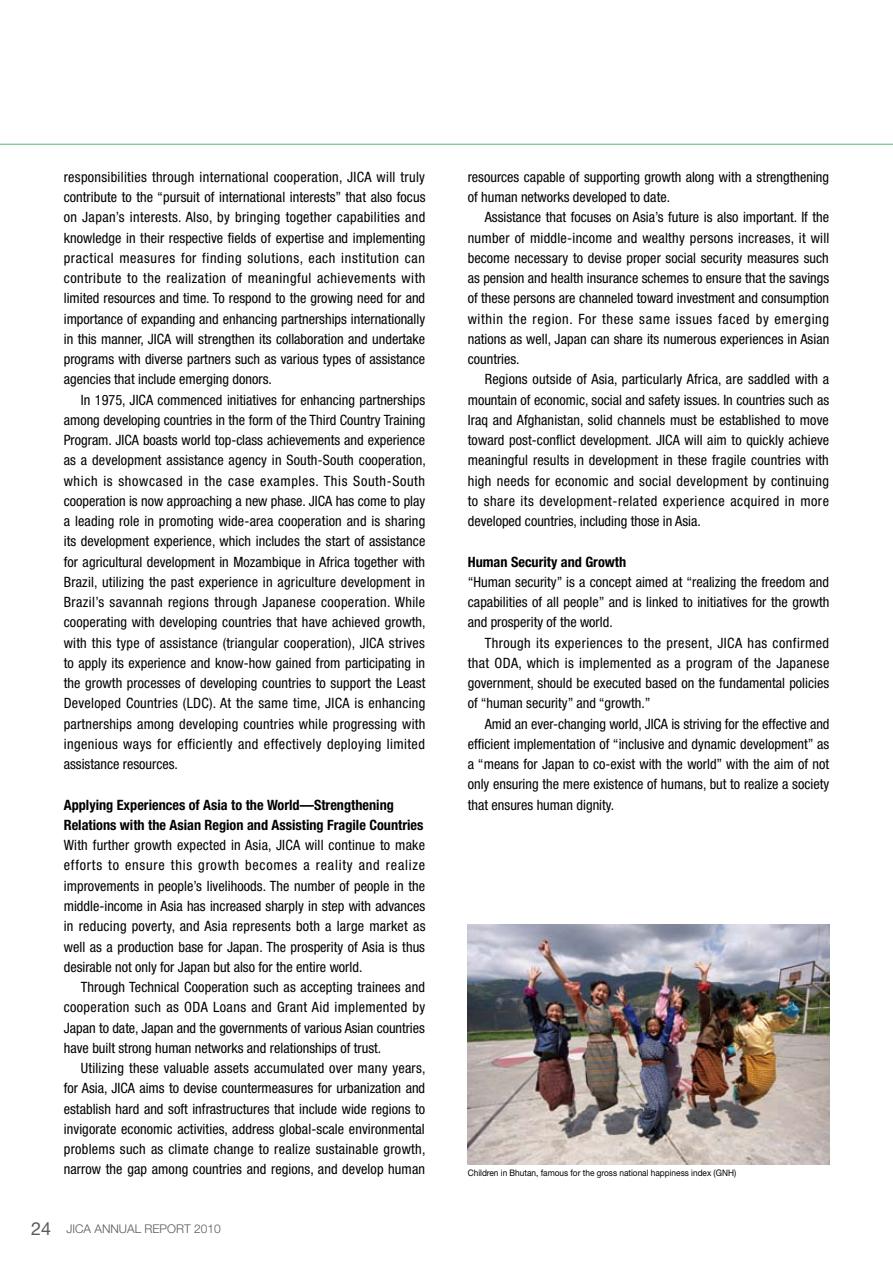
<style>
.page{position:relative;width:893px;height:1263px;background:#fff}
.page>*{position:absolute;margin:0;border:0;box-sizing:border-box;transform-origin:0 0}
.t1{font:condensed 14.25px "Helvetica Neue LT Std";letter-spacing:.005em;color:#000}
.t2{font:condensed 14.25px "Helvetica Neue LT Std";letter-spacing:.025em;color:#000}
.t3{font:700 condensed 14.25px "Helvetica Neue LT Std";color:#000}
.t4{font:condensed 14.25px "Helvetica Neue LT Std";letter-spacing:.035em;color:#000}
.t5{font:condensed 14.25px "Helvetica Neue LT Std";letter-spacing:.03em;color:#000}
.t6{font:condensed 14.25px "Helvetica Neue LT Std";letter-spacing:.045em;color:#000}
.t7{font:condensed 14.25px "Helvetica Neue LT Std";letter-spacing:.04em;color:#000}
.t8{font:condensed 14.25px "Helvetica Neue LT Std";letter-spacing:.055em;color:#000}
.t9{font:300 12px "Helvetica Neue LT Std";color:#595757}
.t10{font:9px "Helvetica Neue LT Std";color:#000;scale:.92 1}
.s1{font-weight:400;font-size:18px}
</style>
<div class="page">
<hr style="left:0;top:144px;width:893px;height:1px;background:#55b879">
<img style="left:468px;top:925px;width:361px;height:240px">
<p class="t1" style="left:64px;top:169px;width:363px">responsibilities through international cooperation, JICA will truly</p>
<p class="t1" style="left:64px;top:189px;width:363px">contribute to the “pursuit of international interests” that also focus</p>
<p class="t2" style="left:64px;top:209px;width:363px">on Japan’s interests. Also, by bringing together capabilities and</p>
<p class="t1" style="left:64px;top:229px;width:363px">knowledge in their respective fields of expertise and implementing</p>
<p class="t7" style="left:64px;top:250px;width:363px">practical measures for finding solutions, each institution can</p>
<p class="t4" style="left:64px;top:270px;width:363px">contribute to the realization of meaningful achievements with</p>
<p class="t1" style="left:64px;top:290px;width:363px">limited resources and time. To respond to the growing need for and</p>
<p class="t1" style="left:64px;top:310px;width:363px">importance of expanding and enhancing partnerships internationally</p>
<p class="t1" style="left:64px;top:331px;width:363px">in this manner, JICA will strengthen its collaboration and undertake</p>
<p class="t1" style="left:64px;top:351px;width:363px">programs with diverse partners such as various types of assistance</p>
<p class="t1" style="left:64px;top:371px;width:207px">agencies that include emerging donors.</p>
<p class="t1" style="left:81px;top:391px;width:346px">In 1975, JICA commenced initiatives for enhancing partnerships</p>
<p class="t1" style="left:64px;top:412px;width:363px">among developing countries in the form of the Third Country Training</p>
<p class="t1" style="left:64px;top:432px;width:363px">Program. JICA boasts world top-class achievements and experience</p>
<p class="t1" style="left:64px;top:452px;width:364px">as a development assistance agency in South-South cooperation,</p>
<p class="t6" style="left:64px;top:472px;width:363px">which is showcased in the case examples. This South-South</p>
<p class="t1" style="left:64px;top:493px;width:363px">cooperation is now approaching a new phase. JICA has come to play</p>
<p class="t1" style="left:64px;top:513px;width:363px">a leading role in promoting wide-area cooperation and is sharing</p>
<p class="t1" style="left:64px;top:533px;width:363px">its development experience, which includes the start of assistance</p>
<p class="t1" style="left:64px;top:553px;width:363px">for agricultural development in Mozambique in Africa together with</p>
<p class="t1" style="left:64px;top:574px;width:363px">Brazil, utilizing the past experience in agriculture development in</p>
<p class="t2" style="left:64px;top:594px;width:363px">Brazil’s savannah regions through Japanese cooperation. While</p>
<p class="t1" style="left:64px;top:614px;width:363px">cooperating with developing countries that have achieved growth,</p>
<p class="t1" style="left:64px;top:634px;width:363px">with this type of assistance (triangular cooperation), JICA strives</p>
<p class="t1" style="left:64px;top:655px;width:363px">to apply its experience and know-how gained from participating in</p>
<p class="t1" style="left:64px;top:675px;width:363px">the growth processes of developing countries to support the Least</p>
<p class="t1" style="left:64px;top:695px;width:363px">Developed Countries (LDC). At the same time, JICA is enhancing</p>
<p class="t1" style="left:64px;top:715px;width:363px">partnerships among developing countries while progressing with</p>
<p class="t5" style="left:64px;top:736px;width:363px">ingenious ways for efficiently and effectively deploying limited</p>
<p class="t1" style="left:64px;top:756px;width:114px">assistance resources.</p>
<p class="t3" style="left:64px;top:796px;width:332px">Applying Experiences of Asia to the World—Strengthening</p>
<p class="t3" style="left:64px;top:816px;width:361px">Relations with the Asian Region and Assisting Fragile Countries</p>
<p class="t1" style="left:64px;top:837px;width:363px">With further growth expected in Asia, JICA will continue to make</p>
<p class="t8" style="left:64px;top:857px;width:363px">efforts to ensure this growth becomes a reality and realize</p>
<p class="t1" style="left:64px;top:877px;width:363px">improvements in people’s livelihoods. The number of people in the</p>
<p class="t1" style="left:64px;top:898px;width:363px">middle-income in Asia has increased sharply in step with advances</p>
<p class="t1" style="left:64px;top:918px;width:363px">in reducing poverty, and Asia represents both a large market as</p>
<p class="t1" style="left:64px;top:938px;width:363px">well as a production base for Japan. The prosperity of Asia is thus</p>
<p class="t1" style="left:64px;top:958px;width:298px">desirable not only for Japan but also for the entire world.</p>
<p class="t1" style="left:81px;top:979px;width:346px">Through Technical Cooperation such as accepting trainees and</p>
<p class="t2" style="left:64px;top:999px;width:363px">cooperation such as ODA Loans and Grant Aid implemented by</p>
<p class="t1" style="left:64px;top:1019px;width:363px">Japan to date, Japan and the governments of various Asian countries</p>
<p class="t1" style="left:64px;top:1039px;width:317px">have built strong human networks and relationships of trust.</p>
<p class="t1" style="left:81px;top:1060px;width:346px">Utilizing these valuable assets accumulated over many years,</p>
<p class="t1" style="left:64px;top:1080px;width:363px">for Asia, JICA aims to devise countermeasures for urbanization and</p>
<p class="t1" style="left:64px;top:1100px;width:363px">establish hard and soft infrastructures that include wide regions to</p>
<p class="t1" style="left:64px;top:1120px;width:363px">invigorate economic activities, address global-scale environmental</p>
<p class="t1" style="left:64px;top:1141px;width:363px">problems such as climate change to realize sustainable growth,</p>
<p class="t1" style="left:64px;top:1161px;width:363px">narrow the gap among countries and regions, and develop human</p>
<p class="t9" style="left:31px;top:1221px;width:191px"><span class="s1">24</span> JICA ANNUAL REPORT 2010</p>
<p class="t1" style="left:468px;top:169px;width:363px">resources capable of supporting growth along with a strengthening</p>
<p class="t1" style="left:468px;top:189px;width:202px">of human networks developed to date.</p>
<p class="t1" style="left:485px;top:209px;width:346px">Assistance that focuses on Asia’s future is also important. If the</p>
<p class="t1" style="left:468px;top:229px;width:363px">number of middle-income and wealthy persons increases, it will</p>
<p class="t1" style="left:468px;top:250px;width:363px">become necessary to devise proper social security measures such</p>
<p class="t1" style="left:468px;top:270px;width:363px">as pension and health insurance schemes to ensure that the savings</p>
<p class="t1" style="left:468px;top:290px;width:363px">of these persons are channeled toward investment and consumption</p>
<p class="t6" style="left:468px;top:310px;width:363px">within the region. For these same issues faced by emerging</p>
<p class="t1" style="left:468px;top:331px;width:363px">nations as well, Japan can share its numerous experiences in Asian</p>
<p class="t1" style="left:468px;top:351px;width:51px">countries.</p>
<p class="t1" style="left:485px;top:371px;width:346px">Regions outside of Asia, particularly Africa, are saddled with a</p>
<p class="t1" style="left:468px;top:391px;width:363px">mountain of economic, social and safety issues. In countries such as</p>
<p class="t1" style="left:468px;top:412px;width:363px">Iraq and Afghanistan, solid channels must be established to move</p>
<p class="t1" style="left:468px;top:432px;width:363px">toward post-conflict development. JICA will aim to quickly achieve</p>
<p class="t1" style="left:468px;top:452px;width:363px">meaningful results in development in these fragile countries with</p>
<p class="t2" style="left:468px;top:472px;width:363px">high needs for economic and social development by continuing</p>
<p class="t4" style="left:468px;top:493px;width:363px">to share its development-related experience acquired in more</p>
<p class="t1" style="left:468px;top:513px;width:233px">developed countries, including those in Asia.</p>
<p class="t3" style="left:468px;top:553px;width:160px">Human Security and Growth</p>
<p class="t1" style="left:468px;top:574px;width:363px">“Human security” is a concept aimed at “realizing the freedom and</p>
<p class="t1" style="left:468px;top:594px;width:363px">capabilities of all people” and is linked to initiatives for the growth</p>
<p class="t1" style="left:468px;top:614px;width:144px">and prosperity of the world.</p>
<p class="t5" style="left:485px;top:634px;width:346px">Through its experiences to the present, JICA has confirmed</p>
<p class="t2" style="left:468px;top:655px;width:363px">that ODA, which is implemented as a program of the Japanese</p>
<p class="t1" style="left:468px;top:675px;width:363px">government, should be executed based on the fundamental policies</p>
<p class="t1" style="left:468px;top:695px;width:184px">of “human security” and “growth.”</p>
<p class="t1" style="left:485px;top:715px;width:346px">Amid an ever-changing world, JICA is striving for the effective and</p>
<p class="t1" style="left:468px;top:736px;width:363px">efficient implementation of “inclusive and dynamic development” as</p>
<p class="t1" style="left:468px;top:756px;width:363px">a “means for Japan to co-exist with the world” with the aim of not</p>
<p class="t1" style="left:468px;top:776px;width:363px">only ensuring the mere existence of humans, but to realize a society</p>
<p class="t1" style="left:468px;top:796px;width:146px">that ensures human dignity.</p>
<p class="t10" style="left:468px;top:1168px;width:293px">Children in Bhutan, famous for the gross national happiness index (GNH)</p>
</div>
